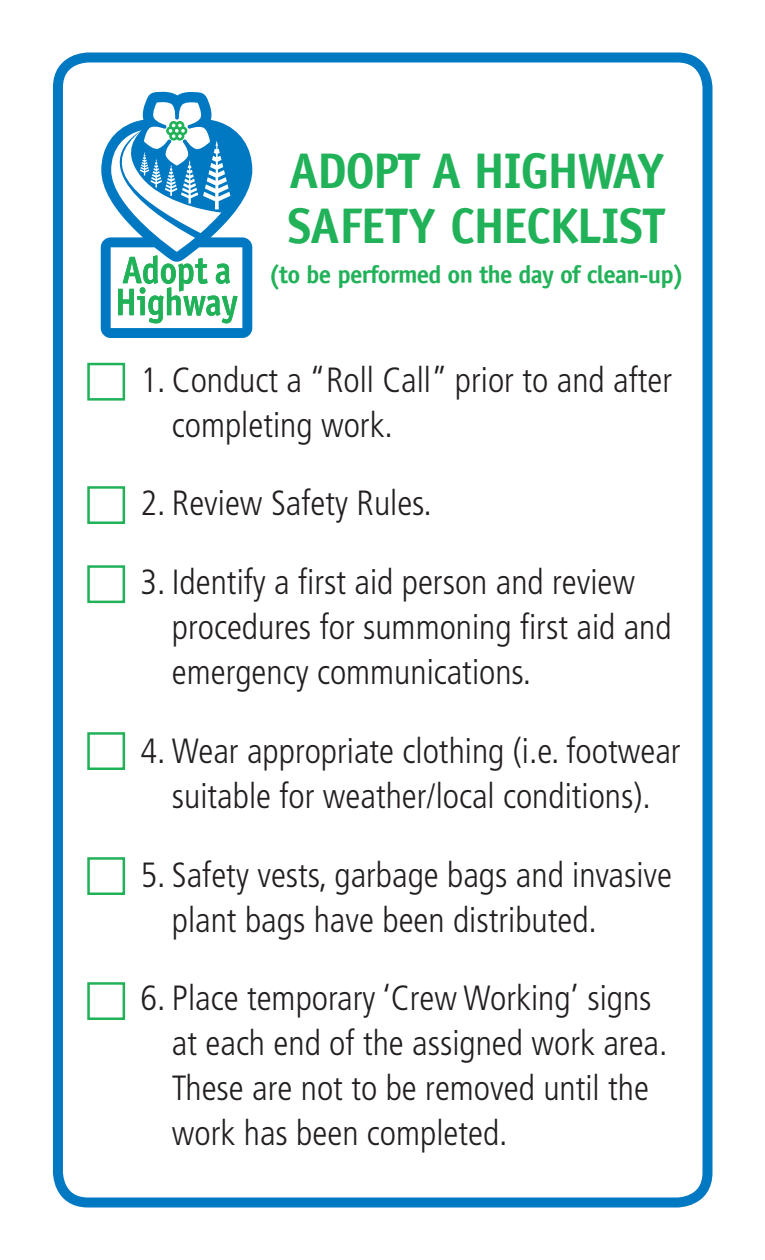
<style>
.page{position:relative;width:765px;height:1260px;background:#fff}
.page>*{position:absolute;margin:0;border:0;box-sizing:border-box;transform-origin:0 0}
.t1{font:700 50px/55px "Officina Sans";letter-spacing:-.03em;color:#21b259}
.t2{font:300 condensed 35px/45px "Frutiger";color:#231f20}
.t3{font:700 25px "Officina Sans";letter-spacing:-.03em;color:#21b259}
</style>
<div class="page">
<div style="left:53px;top:52px;width:660px;height:1156px;border:10px solid #0079c2;border-radius:30px"></div>
<svg style="left:100px;top:92px;width:152px;height:246px"></svg>
<div style="left:87px;top:363px;width:38px;height:38px;border:2px solid #21b259"></div>
<div style="left:87px;top:486px;width:38px;height:38px;border:2px solid #21b259"></div>
<div style="left:87px;top:565px;width:38px;height:38px;border:2px solid #21b259"></div>
<div style="left:87px;top:732px;width:38px;height:38px;border:2px solid #21b259"></div>
<div style="left:87px;top:857px;width:38px;height:38px;border:2px solid #21b259"></div>
<div style="left:87px;top:982px;width:38px;height:38px;border:2px solid #21b259"></div>
<p class="t1" style="left:288px;top:142px;width:379px">ADOPT A HIGHWAY<br>SAFETY CHECKLIST</p>
<p class="t3" style="left:269px;top:258px;width:417px">(to be performed on the day of clean-up)</p>
<p class="t2" style="left:172px;top:358px;width:502px;text-indent:-31px">1. Conduct a “Roll Call” prior to and after completing work.</p>
<p class="t2" style="left:140px;top:481px;width:293px">2. Review Safety Rules.</p>
<p class="t2" style="left:172px;top:560px;width:501px;text-indent:-31px">3. Identify a first aid person and review procedures for summoning first aid and emergency communications.</p>
<p class="t2" style="left:140px;top:729px;width:542px;text-align:center">4. Wear appropriate clothing (i.e. footwear suitable for weather/local conditions).</p>
<p class="t2" style="left:172px;top:853px;width:502px;text-indent:-31px">5. Safety vests, garbage bags and invasive plant bags have been distributed.</p>
<p class="t2" style="left:172px;top:976px;width:497px;text-indent:-31px">6. Place temporary ‘Crew Working’ signs at each end of the assigned work area.<br>These are not to be removed until the work has been completed.</p>
</div>
